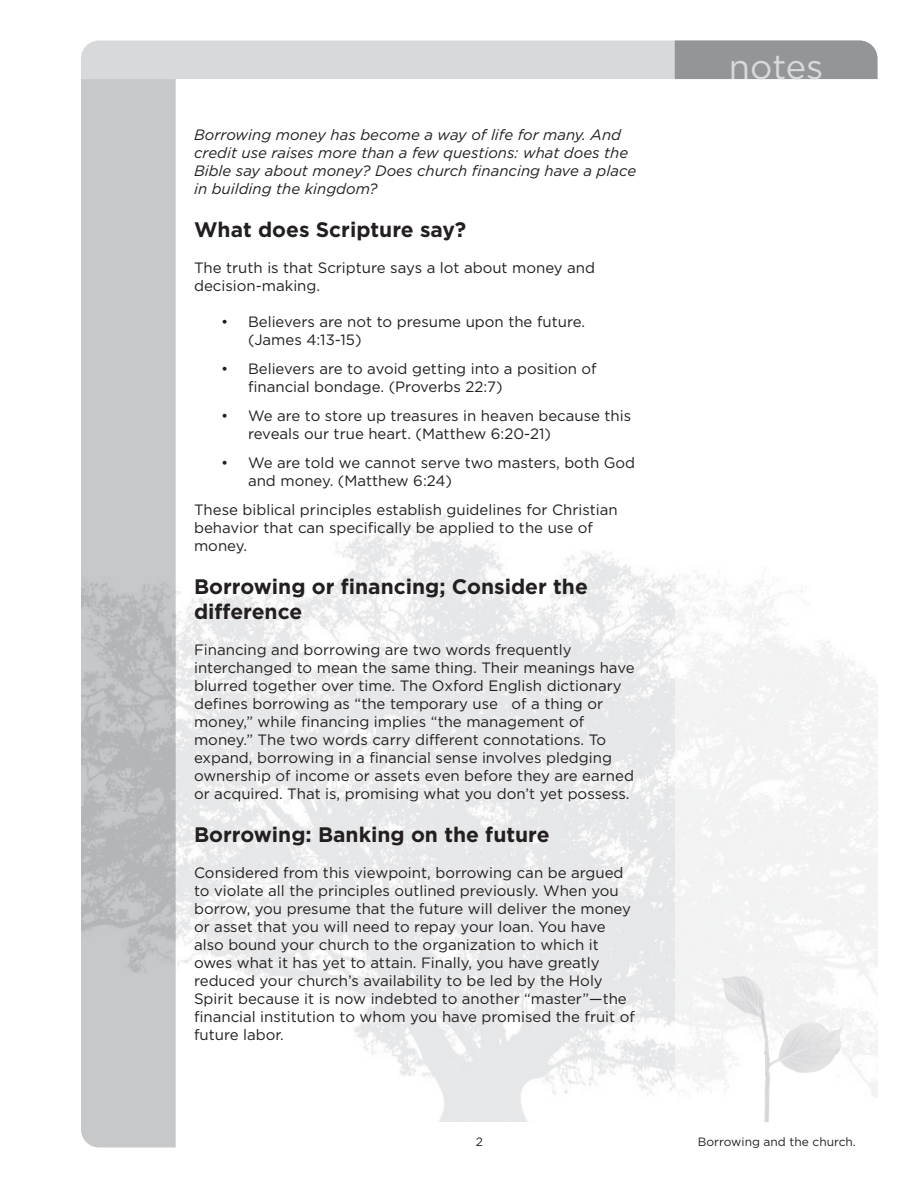
<style>
.page{position:relative;width:918px;height:1188px;background:#fff}
.page>*{position:absolute;margin:0;border:0;box-sizing:border-box;transform-origin:0 0}
.t1{font:34.5px "Gotham";color:#d8d9db}
.Heading_Text{font:700 21px/25.2px "Gotham";color:#231f20}
.Body_Text{font:15px/18px "Gotham";color:#231f20}
.Bullet_Text{font:15px/18px "Gotham";color:#231f20}
.Body_Text-2{font:italic 15px/18px "Gotham";color:#231f20}
.t2{font:12px "Gotham";color:#231f20}
</style>
<div class="page">
<div style="left:81px;top:79px;width:95px;height:1069px;background:#c7c8ca"></div>
<img style="left:81px;top:506px;width:594px;height:615px">
<div style="left:675px;top:67px;width:203px;height:1054px;background:linear-gradient(to right,#f9f9fa,#fbfbfb)"></div>
<svg style="left:81px;top:40px;width:797px;height:39px;background:#c7c8ca"></svg>
<p class="Body_Text-2" style="left:194px;top:126px;width:444px">Borrowing money has become a way of life for many. And credit use raises more than a few questions: what does the Bible say about money? Does church financing have a place in building the kingdom?</p>
<p class="Heading_Text" style="left:194px;top:217px;width:274px">What does Scripture say?</p>
<p class="Body_Text" style="left:194px;top:259px;width:403px">The truth is that Scripture says a lot about money and decision-making.</p>
<p class="Bullet_Text" style="left:248px;top:313px;width:339px">Believers are not to presume upon the future. (James 4:13-15)</p>
<p class="Bullet_Text" style="left:248px;top:360px;width:350px">Believers are to avoid getting into a position of financial bondage. (Proverbs 22:7)</p>
<p class="Bullet_Text" style="left:248px;top:406px;width:385px">We are to store up treasures in heaven because this reveals our true heart. (Matthew 6:20-21)</p>
<p class="Bullet_Text" style="left:248px;top:453px;width:389px">We are told we cannot serve two masters, both God and money. (Matthew 6:24)</p>
<p class="Body_Text" style="left:194px;top:500px;width:425px">These biblical principles establish guidelines for Christian behavior that can specifically be applied to the use of money.</p>
<p class="Heading_Text" style="left:194px;top:573px;width:395px">Borrowing or financing; Consider the difference</p>
<p class="Body_Text" style="left:194px;top:640px;width:442px">Financing and borrowing are two words frequently interchanged to mean the same thing. Their meanings have blurred together over time. The Oxford English dictionary defines borrowing as “the temporary use of a thing or money,” while financing implies “the management of money.” The two words carry different connotations. To expand, borrowing in a financial sense involves pledging ownership of income or assets even before they are earned or acquired. That is, promising what you don’t yet possess.</p>
<p class="Heading_Text" style="left:194px;top:822px;width:357px">Borrowing: Banking on the future</p>
<p class="Body_Text" style="left:194px;top:864px;width:442px">Considered from this viewpoint, borrowing can be argued to violate all the principles outlined previously. When you borrow, you presume that the future will deliver the money or asset that you will need to repay your loan. You have also bound your church to the organization to which it owes what it has yet to attain. Finally, you have greatly reduced your church’s availability to be led by the Holy Spirit because it is now indebted to another “master”—the financial institution to whom you have promised the fruit of future labor.</p>
<p class="Body_Text" style="left:221px;top:313px;width:9px">•</p>
<p class="Body_Text" style="left:221px;top:360px;width:9px">•</p>
<p class="Body_Text" style="left:221px;top:406px;width:9px">•</p>
<p class="Body_Text" style="left:221px;top:453px;width:9px">•</p>
<p class="t1" style="left:729px;top:47px;width:96px">notes</p>
<p class="t2" style="left:698px;top:1135px;width:160px">Borrowing and the church.</p>
</div>
